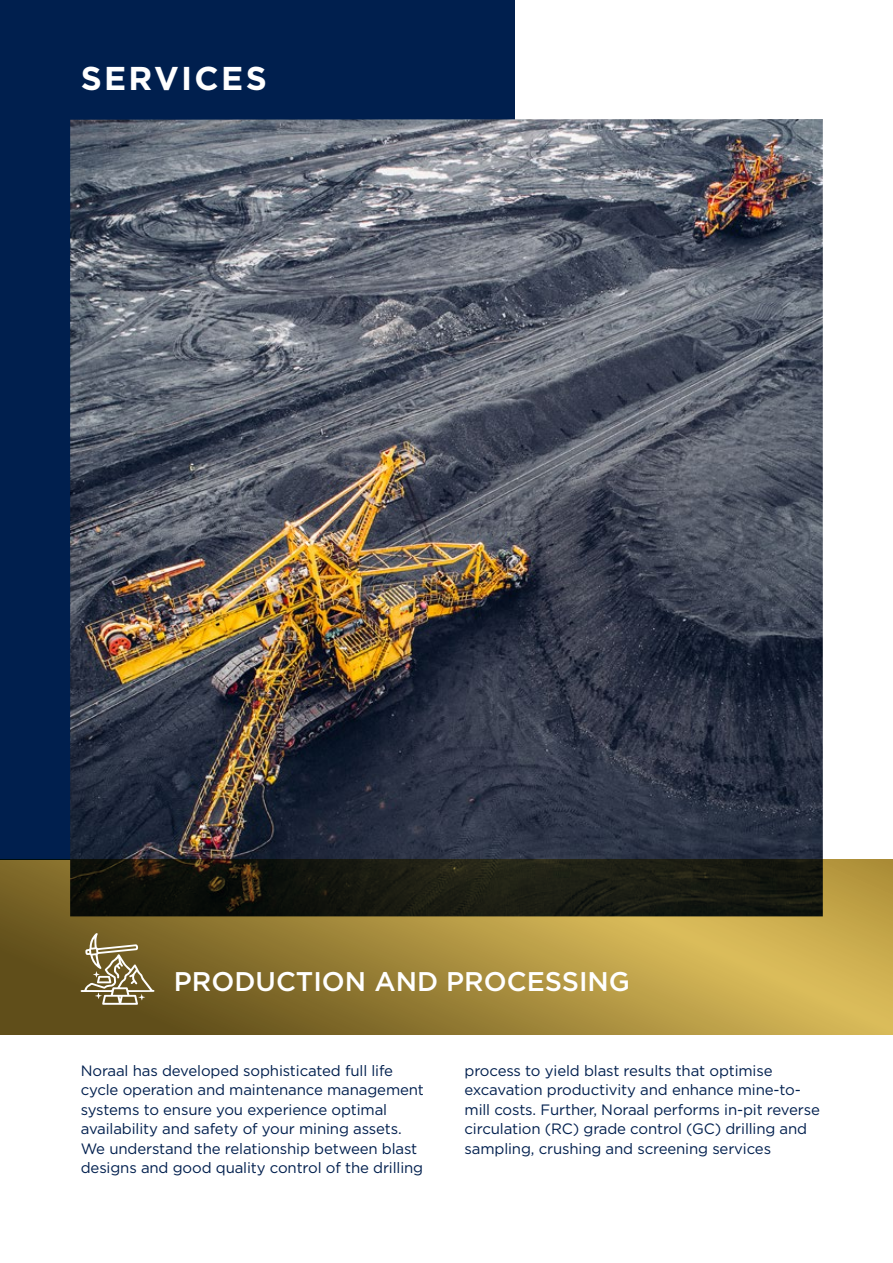
<style>
.page{position:relative;width:893px;height:1263px;background:#fff}
.page>*{position:absolute;margin:0;border:0;box-sizing:border-box;transform-origin:0 0}
.t1{font:700 33px "Gotham";letter-spacing:.07em;color:#fff}
.t2{font:500 27px "Gotham";color:#fff}
.t3{font:15px/19.5px "Gotham";letter-spacing:-.01em;color:#001f4e}
</style>
<div class="page">
<div style="left:0;top:0;width:514px;height:859px;background:#001f4e"></div>
<img style="left:70px;top:119px;width:753px;height:740px">
<svg style="left:0;top:859px;width:893px;height:175px;background:#7a682e"></svg>
<svg style="left:81px;top:933px;width:73px;height:72px;background:#8c7d50"></svg>
<h1 class="t1" style="left:81px;top:59px;width:188px">SERVICES</h1>
<h2 class="t2" style="left:174px;top:966px;width:458px">PRODUCTION AND PROCESSING</h2>
<p class="t3" style="left:81px;top:1060px;width:345px">Noraal has developed sophisticated full life cycle operation and maintenance management systems to ensure you experience optimal availability and safety of your mining assets.<br>We understand the relationship between blast designs and good quality control of the drilling</p>
<p class="t3" style="left:465px;top:1060px;width:357px">process to yield blast results that optimise excavation productivity and enhance mine-to&shy;mill costs. Further, Noraal performs in-pit reverse circulation (RC) grade control (GC) drilling and sampling, crushing and screening services</p>
</div>
